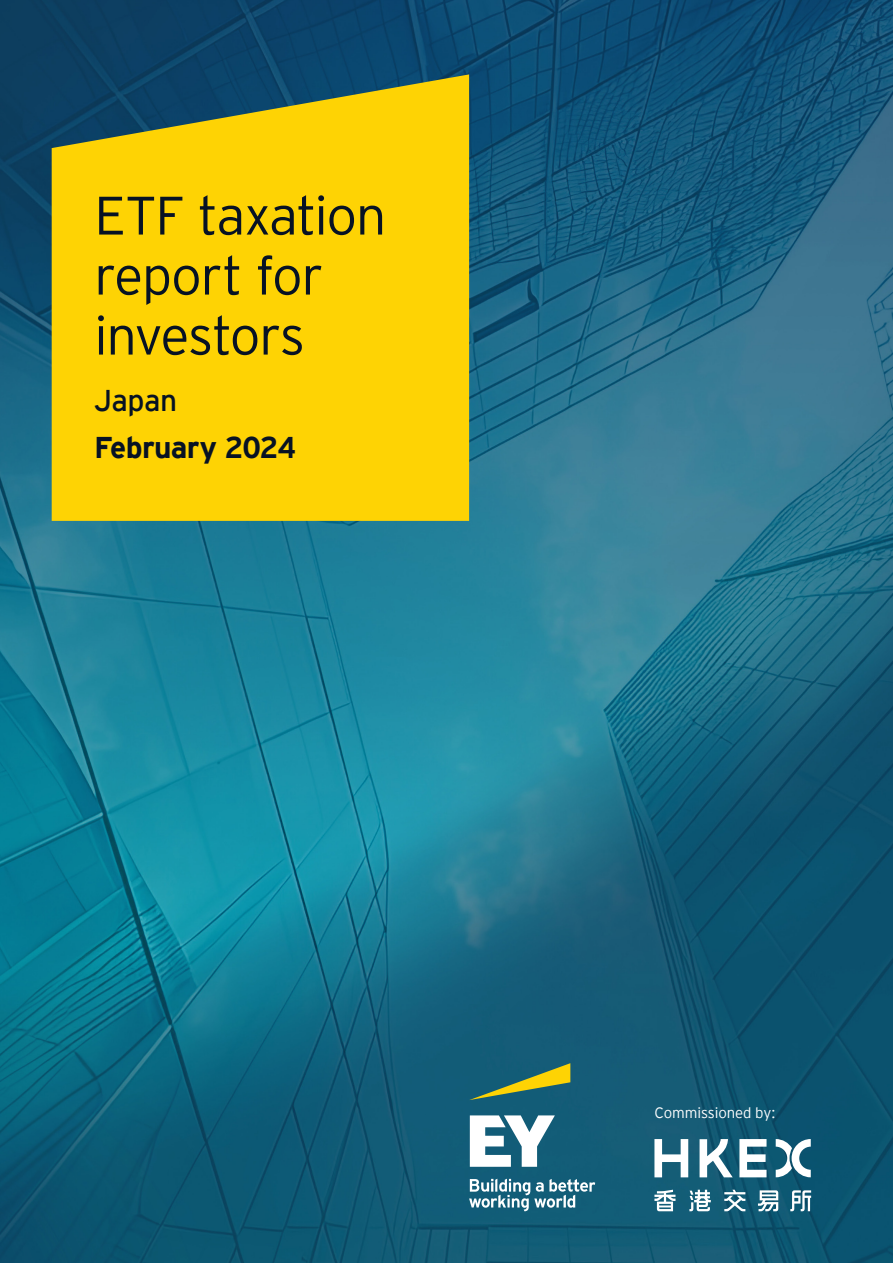
<style>
.page{position:relative;width:893px;height:1263px;background:#fff}
.page>*{position:absolute;margin:0;border:0;box-sizing:border-box;transform-origin:0 0}
.Cover_title{font:300 54px/60px "EY Interstate";letter-spacing:-.025em;color:#071224}
.Cover_title-2{font:700 30px "EY Interstate";letter-spacing:-.025em;color:#071224}
.Cover_title-3{font:30px "EY Interstate";letter-spacing:-.015em;color:#071224}
.Text-Body{font:300 15px "EY Interstate";letter-spacing:-.005em;color:#fff}
</style>
<div class="page">
<img style="left:0;top:0;width:893px;height:1263px">
<svg style="left:469px;top:1063px;width:101px;height:37px"></svg>
<svg style="left:470px;top:1115px;width:85px;height:52px"></svg>
<svg style="left:469px;top:1179px;width:126px;height:32px"></svg>
<svg style="left:52px;top:74px;width:417px;height:447px;fill:#fed304"></svg>
<svg style="left:790px;top:1190px;width:21px;height:21px"></svg>
<svg style="left:724px;top:1190px;width:21px;height:21px"></svg>
<svg style="left:739px;top:1139px;width:27px;height:38px"></svg>
<svg style="left:654px;top:1139px;width:34px;height:38px"></svg>
<svg style="left:699px;top:1139px;width:34px;height:38px"></svg>
<svg style="left:776px;top:1139px;width:35px;height:38px"></svg>
<svg style="left:758px;top:1190px;width:20px;height:21px"></svg>
<svg style="left:689px;top:1190px;width:22px;height:21px"></svg>
<svg style="left:654px;top:1190px;width:21px;height:21px"></svg>
<p class="Cover_title" style="left:94px;top:182px;width:294px">ETF taxation report for investors</p>
<p class="Cover_title-3" style="left:94px;top:379px;width:85px">Japan</p>
<p class="Cover_title-2" style="left:94px;top:426px;width:203px">February 2024</p>
<p class="Text-Body" style="left:654px;top:1102px;width:123px">Commissioned by:</p>
</div>
